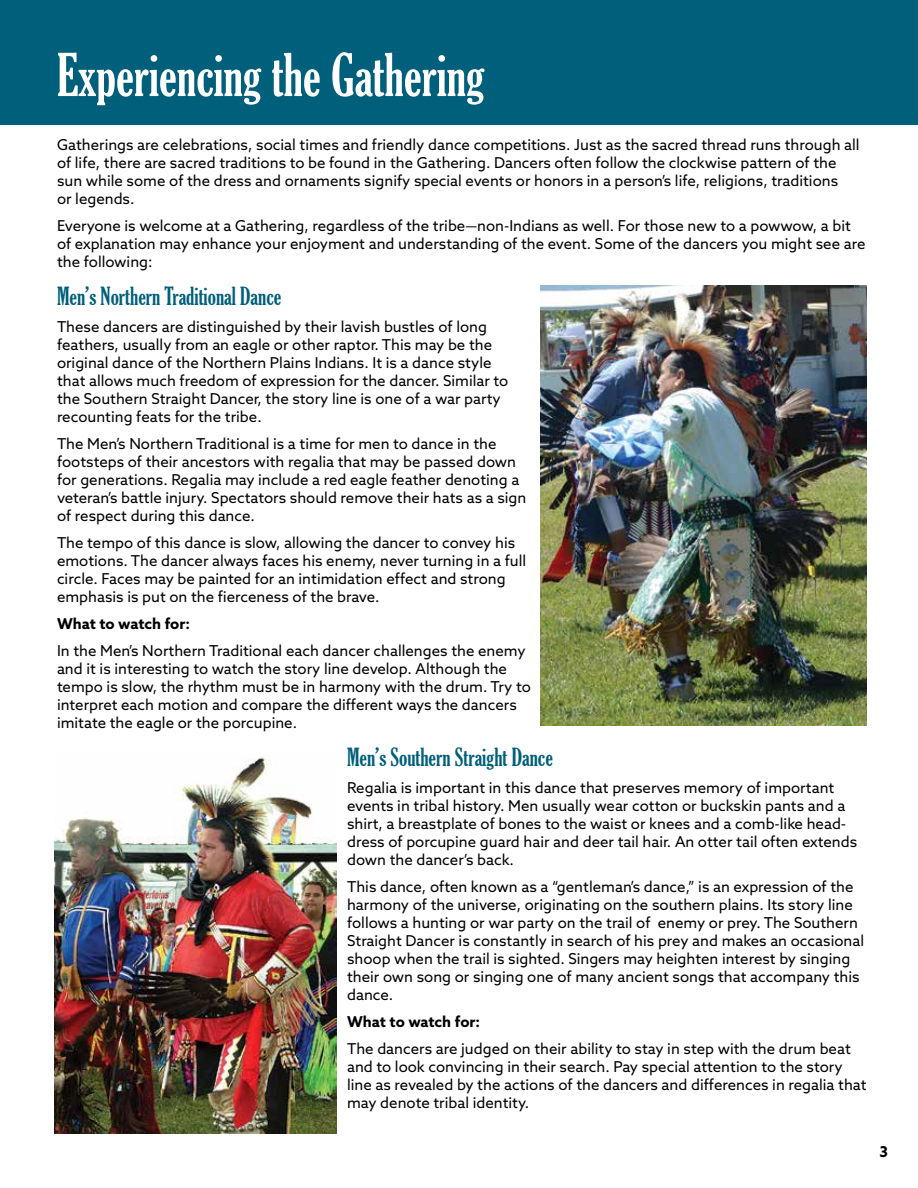
<style>
.page{position:relative;width:918px;height:1188px;background:#fff}
.page>*{position:absolute;margin:0;border:0;box-sizing:border-box;transform-origin:0 0}
.t1{font:extra-condensed 57px "Gloucester";color:#fff}
.t2{font:extra-condensed 24px "Gloucester";color:#005f7a}
.t3{font:15px/18px "Azo Sans";color:#000}
.t4{font:700 15px "Azo Sans";color:#000}
</style>
<div class="page">
<div style="left:0;top:0;width:918px;height:124px;background:#005f7a"></div>
<img style="left:540px;top:285px;width:326px;height:440px">
<img style="left:54px;top:757px;width:283px;height:377px">
<h1 class="t1" style="left:57px;top:42px;width:430px">Experiencing the Gathering</h1>
<p class="t3" style="left:57px;top:136px;width:804px">Gatherings are celebrations, social times and friendly dance competitions. Just as the sacred thread runs through all of life, there are sacred traditions to be found in the Gathering. Dancers often follow the clockwise pattern of the sun while some of the dress and ornaments signify special events or honors in a person’s life, religions, traditions<br>or legends.</p>
<p class="t3" style="left:57px;top:217px;width:810px">Everyone is welcome at a Gathering, regardless of the tribe—non-Indians as well. For those new to a powwow, a bit of explanation may enhance your enjoyment and understanding of the event. Some of the dancers you might see are the following:</p>
<h2 class="t2" style="left:57px;top:283px;width:226px">Men’s Northern Traditional Dance</h2>
<p class="t3" style="left:57px;top:318px;width:453px">These dancers are distinguished by their lavish bustles of long feathers, usually from an eagle or other raptor. This may be the original dance of the Northern Plains Indians. It is a dance style that allows much freedom of expression for the dancer. Similar to the Southern Straight Dancer, the story line is one of a war party recounting feats for the tribe.</p>
<p class="t3" style="left:57px;top:435px;width:471px">The Men’s Northern Traditional is a time for men to dance in the footsteps of their ancestors with regalia that may be passed down for generations. Regalia may include a red eagle feather denoting a veteran’s battle injury. Spectators should remove their hats as a sign of respect during this dance.</p>
<p class="t3" style="left:57px;top:534px;width:471px">The tempo of this dance is slow, allowing the dancer to convey his emotions. The dancer always faces his enemy, never turning in a full circle. Faces may be painted for an intimidation effect and strong emphasis is put on the fierceness of the brave.</p>
<p class="t4" style="left:57px;top:614px;width:135px">What to watch for:</p>
<p class="t3" style="left:57px;top:642px;width:475px">In the Men’s Northern Traditional each dancer challenges the enemy and it is interesting to watch the story line develop. Although the tempo is slow, the rhythm must be in harmony with the drum. Try to interpret each motion and compare the different ways the dancers imitate the eagle or the porcupine.</p>
<h2 class="t2" style="left:347px;top:743px;width:207px">Men’s Southern Straight Dance</h2>
<p class="t3" style="left:347px;top:779px;width:512px">Regalia is important in this dance that preserves memory of important events in tribal history. Men usually wear cotton or buckskin pants and a shirt, a breastplate of bones to the waist or knees and a comb-like head&shy;dress of porcupine guard hair and deer tail hair. An otter tail often extends down the dancer’s back.</p>
<p class="t3" style="left:347px;top:878px;width:519px">This dance, often known as a “gentleman’s dance,” is an expression of the harmony of the universe, originating on the southern plains. Its story line follows a hunting or war party on the trail of enemy or prey. The Southern Straight Dancer is constantly in search of his prey and makes an occasional shoop when the trail is sighted. Singers may heighten interest by singing their own song or singing one of many ancient songs that accompany this dance.</p>
<p class="t4" style="left:347px;top:1012px;width:135px">What to watch for:</p>
<p class="t3" style="left:347px;top:1040px;width:521px">The dancers are judged on their ability to stay in step with the drum beat and to look convincing in their search. Pay special attention to the story line as revealed by the actions of the dancers and differences in regalia that may denote tribal identity.</p>
<p class="t4" style="left:879px;top:1142px;width:10px">3</p>
</div>
